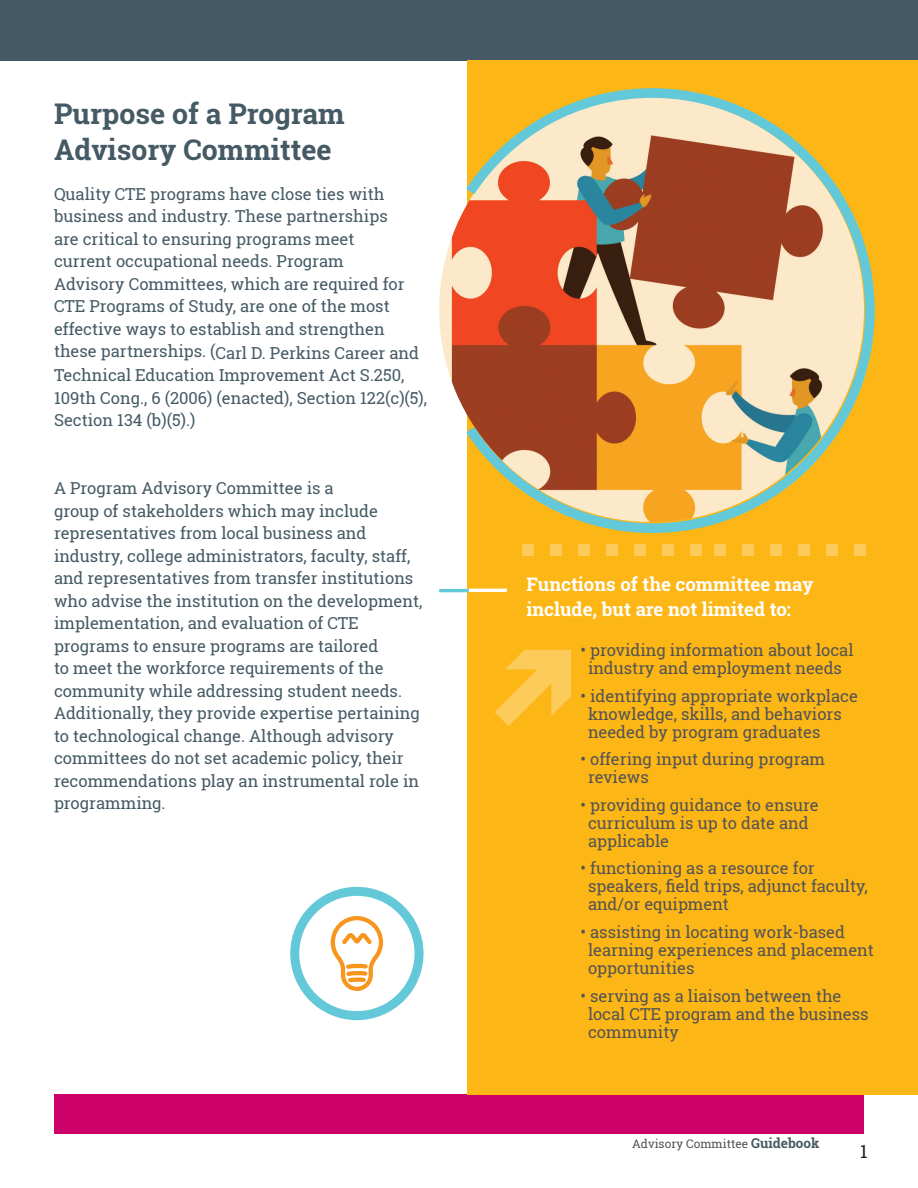
<style>
.page{position:relative;width:918px;height:1188px;background:#fff}
.page>*{position:absolute;margin:0;border:0;box-sizing:border-box;transform-origin:0 0}
.main_heads{font:700 28.5px/36px "Roboto Slab";color:#455a64}
.caps_list_head{font:700 18.6px/25.5px "Roboto Slab";color:#fff}
.t1{font:18px "Roboto Slab";color:#231f20}
.body{font:16.5px/22.5px "Roboto Slab";color:#455a64}
.Paragraph{font:16.5px/18px "Roboto Slab";color:#535355}
.t2{font:11.85px "Roboto Slab";color:#535355}
.s1{font-weight:700;font-size:13.5px;color:#455a64}
</style>
<div class="page">
<div style="left:54px;top:1094px;width:810px;height:40px;background:#cd0269"></div>
<div style="left:0;top:0;width:14px;height:61px;background:#455a64"></div>
<div style="left:467px;top:54px;width:451px;height:1040px;background:#fcb615"></div>
<div style="left:0;top:0;width:918px;height:59px;background:#455a64"></div>
<svg style="left:495px;top:650px;width:76px;height:76px"></svg>
<hr style="left:439px;top:589px;width:30px;height:3px;background:#63c9d8">
<hr style="left:469px;top:589px;width:38px;height:3px;background:#fff">
<div style="left:522px;top:544px;width:12px;height:11px;background:#fccb5a"></div>
<div style="left:550px;top:544px;width:12px;height:11px;background:#fccb5a"></div>
<div style="left:578px;top:544px;width:11px;height:11px;background:#fccb5a"></div>
<div style="left:606px;top:544px;width:11px;height:11px;background:#fccb5a"></div>
<div style="left:634px;top:544px;width:11px;height:11px;background:#fccb5a"></div>
<div style="left:662px;top:544px;width:11px;height:11px;background:#fccb5a"></div>
<div style="left:690px;top:544px;width:11px;height:11px;background:#fccb5a"></div>
<div style="left:714px;top:544px;width:12px;height:11px;background:#fccb5a"></div>
<div style="left:742px;top:544px;width:12px;height:11px;background:#fccb5a"></div>
<div style="left:770px;top:544px;width:12px;height:11px;background:#fccb5a"></div>
<div style="left:798px;top:544px;width:12px;height:11px;background:#fccb5a"></div>
<div style="left:826px;top:544px;width:12px;height:11px;background:#fccb5a"></div>
<div style="left:854px;top:544px;width:12px;height:11px;background:#fccb5a"></div>
<svg style="left:457px;top:88px;width:418px;height:445px"></svg>
<svg style="left:295px;top:891px;width:124px;height:125px"></svg>
<div style="left:290px;top:887px;width:134px;height:133px;border:9px solid #63c9d8;border-radius:50%"></div>
<svg style="left:331px;top:916px;width:52px;height:75px"></svg>
<p class="main_heads" style="left:54px;top:96px;width:292px">Purpose of a Program<br>Advisory Committee</p>
<p class="body" style="left:54px;top:182px;width:352px">Quality CTE programs have close ties with business and industry. These partnerships are critical to ensuring programs meet current occupational needs. Program Advisory Committees, which are required for CTE Programs of Study, are one of the most effective ways to establish and strengthen</p>
<p class="body" style="left:54px;top:341px;width:375px">these partnerships. (Carl D. Perkins Career and Technical Education Improvement Act S.250, 109th Cong., 6 (2006) (enacted), Section 122(c)(5), Section 134 (b)(5).)</p>
<p class="body" style="left:54px;top:477px;width:370px">A Program Advisory Committee is a<br>group of stakeholders which may include representatives from local business and industry, college administrators, faculty, staff, and representatives from transfer institutions who advise the institution on the development, implementation, and evaluation of CTE programs to ensure programs are tailored<br>to meet the workforce requirements of the community while addressing student needs.<br>Additionally, they provide expertise pertaining to technological change. Although advisory committees do not set academic policy, their recommendations play an instrumental role in programming.</p>
<p class="caps_list_head" style="left:526px;top:571px;width:288px">Functions of the committee may include, but are not limited to:</p>
<p class="Paragraph" style="left:581px;top:641px;width:275px;text-align:center">• providing information about local industry and employment needs</p>
<p class="Paragraph" style="left:588px;top:686px;width:271px;text-indent:-8px">• identifying appropriate workplace knowledge, skills, and behaviors needed by program graduates</p>
<p class="Paragraph" style="left:588px;top:750px;width:239px;text-indent:-8px">• offering input during program reviews</p>
<p class="Paragraph" style="left:588px;top:796px;width:232px;text-indent:-8px">• providing guidance to ensure curriculum is up to date and applicable</p>
<p class="Paragraph" style="left:588px;top:859px;width:281px;text-indent:-8px">• functioning as a resource for speakers, field trips, adjunct faculty, and/or equipment</p>
<p class="Paragraph" style="left:588px;top:923px;width:287px;text-indent:-8px">• assisting in locating work-based learning experiences and placement opportunities</p>
<p class="Paragraph" style="left:588px;top:986px;width:282px;text-indent:-8px">• serving as a liaison between the local CTE program and the business community</p>
<p class="t2" style="left:632px;top:1136px;width:189px">Advisory Committee <span class="s1">Guidebook</span></p>
<p class="t1" style="left:860px;top:1139px;width:9px">1</p>
</div>
